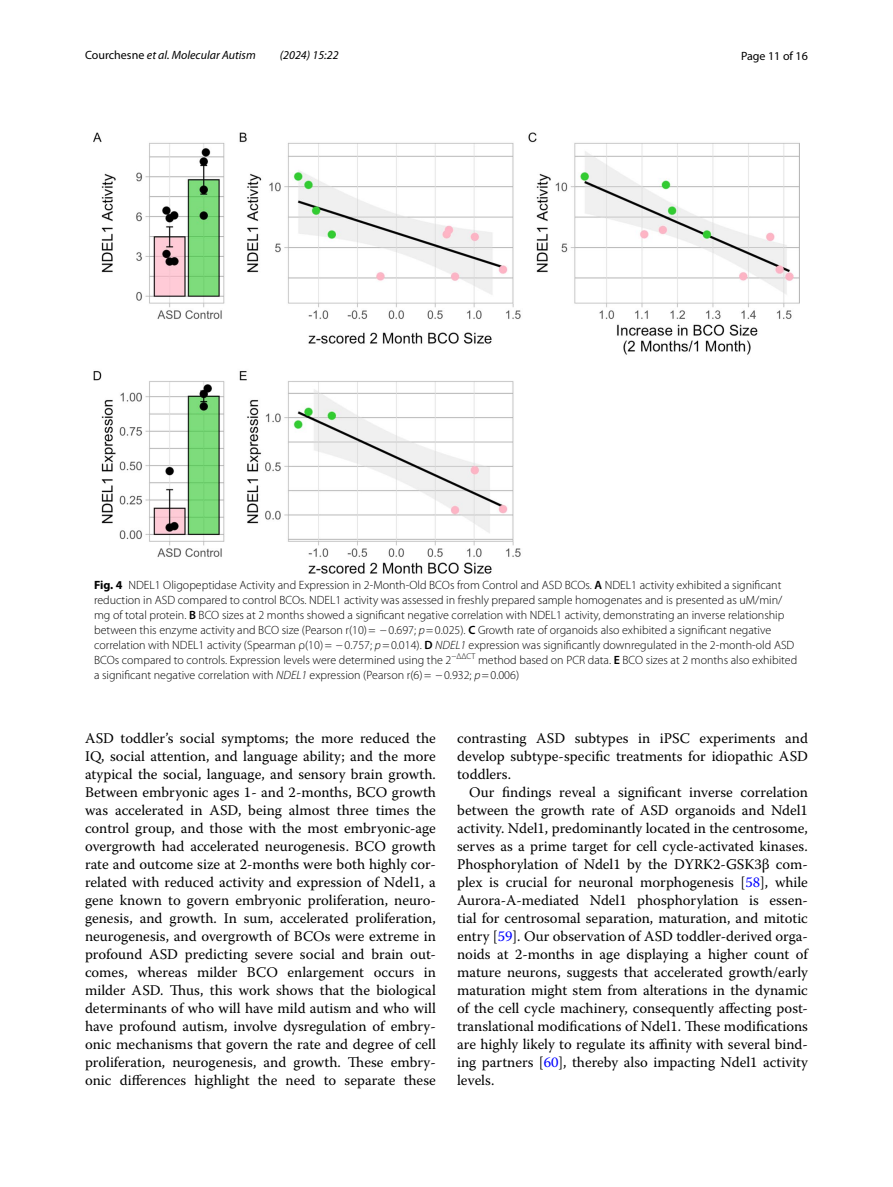
<style>
.page{position:relative;width:893px;height:1187px;background:#fff}
.page>*{position:absolute;margin:0;border:0;box-sizing:border-box;transform-origin:0 0}
.t1{font:14.7px/18px "Warnock Pro";color:#000;text-align:justify}
.t2{font:300 12px/15px "Myriad Pro";color:#000}
.t3{font:italic 12px "Myriad Pro";color:#000}
.t4{font:12px "Myriad Pro";color:#000}
.s1{font-style:normal}
.s2{font-weight:700}
.s3{font-weight:600}
.s4{font-style:italic}
.s5{color:#00f}
</style>
<div class="page">
<img style="left:94px;top:133px;width:705px;height:440px">
<p class="t3" style="left:85px;top:48px;width:172px"><span class="s1">Courchesne</span> et al. Molecular Autism</p>
<p class="t3" style="left:280px;top:48px;width:60px">(2024) 15:22</p>
<p class="t4" style="left:741px;top:48px;width:68px">Page 11 of 16</p>
<p class="t2" style="left:94px;top:577px;width:705px"><span class="s2">Fig. 4</span> NDEL1 Oligopeptidase Activity and Expression in 2-Month-Old BCOs from Control and ASD BCOs. <span class="s3">A</span> NDEL1 activity exhibited a significant reduction in ASD compared to control BCOs. NDEL1 activity was assessed in freshly prepared sample homogenates and is presented as uM/min/ mg of total protein. <span class="s3">B</span> BCO sizes at 2 months showed a significant negative correlation with NDEL1 activity, demonstrating an inverse relationship between this enzyme activity and BCO size (Pearson r(10)= −0.697; <span class="s4">p</span>=0.025). <span class="s3">C</span> Growth rate of organoids also exhibited a significant negative correlation with NDEL1 activity (Spearman ρ(10)= −0.757; <span class="s4">p</span>=0.014). <span class="s3">D</span> <span class="s4">NDEL1</span> expression was significantly downregulated in the 2-month-old ASD BCOs compared to controls. Expression levels were determined using the -2<sup>−ΔΔCT</sup> method based on PCR data. <span class="s3">E</span> BCO sizes at 2 months also exhibited a significant negative correlation with <span class="s4">NDEL1</span> expression (Pearson r(6)= −0.932; <span class="s4">p</span>=0.006)</p>
<p class="t1" style="left:85px;top:728px;width:352px">ASD toddler’s social symptoms; the more reduced the IQ, social attention, and language ability; and the more atypical the social, language, and sensory brain growth.<br>Between embryonic ages 1- and 2-months, BCO growth was accelerated in ASD, being almost three times the control group, and those with the most embryonic-age overgrowth had accelerated neurogenesis. BCO growth rate and outcome size at 2-months were both highly cor&shy;related with reduced activity and expression of Ndel1, a gene known to govern embryonic proliferation, neuro&shy;genesis, and growth. In sum, accelerated proliferation, neurogenesis, and overgrowth of BCOs were extreme in profound ASD predicting severe social and brain out&shy;comes, whereas milder BCO enlargement occurs in milder ASD. Thus, this work shows that the biological determinants of who will have mild autism and who will have profound autism, involve dysregulation of embry&shy;onic mechanisms that govern the rate and degree of cell proliferation, neurogenesis, and growth. These embry&shy;onic differences highlight the need to separate these</p>
<p class="t1" style="left:457px;top:728px;width:352px">contrasting ASD subtypes in iPSC experiments and develop subtype-specific treatments for idiopathic ASD toddlers.</p>
<p class="t1" style="left:457px;top:782px;width:352px;text-indent:12px">Our findings reveal a significant inverse correlation between the growth rate of ASD organoids and Ndel1 activity. Ndel1, predominantly located in the centrosome, serves as a prime target for cell cycle-activated kinases.<br>Phosphorylation of Ndel1 by the DYRK2-GSK3β com&shy;plex is crucial for neuronal morphogenesis [<span class="s5">58</span>], while Aurora-A-mediated Ndel1 phosphorylation is essen&shy;tial for centrosomal separation, maturation, and mitotic entry [<span class="s5">59</span>]. Our observation of ASD toddler-derived orga&shy;noids at 2-months in age displaying a higher count of mature neurons, suggests that accelerated growth/early maturation might stem from alterations in the dynamic of the cell cycle machinery, consequently affecting post&shy;translational modifications of Ndel1. These modifications are highly likely to regulate its affinity with several bind&shy;ing partners [<span class="s5">60</span>], thereby also impacting Ndel1 activity levels.</p>
</div>
